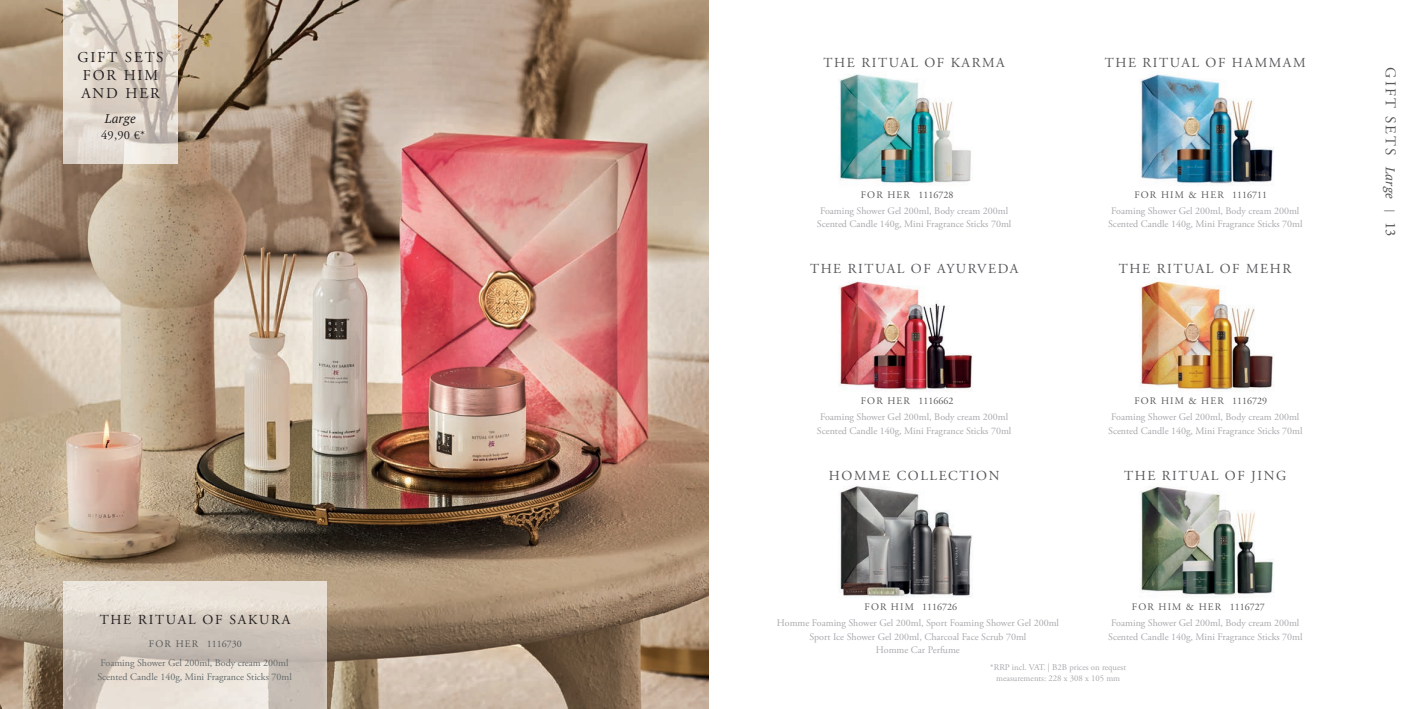
<style>
.page{position:relative;width:1418px;height:709px;background:#fff}
.page>*{position:absolute;margin:0;border:0;box-sizing:border-box;transform-origin:0 0}
.t1{font:15px/18px "Adobe Garamond Pro";letter-spacing:.125em;color:#231f20}
.t2{font:15px "Adobe Garamond Pro";letter-spacing:.14em;color:#57585a}
.t3{font:15px "Minion Pro";color:#57585a}
.t4{font:13.75px "Adobe Garamond Pro";letter-spacing:.115em;color:#57585a}
.t5{font:13.75px "Adobe Garamond Pro";letter-spacing:.125em;color:#231f20}
.t6{font:12.5px "Adobe Garamond Pro";color:#231f20}
.t7{font:italic 12.5px "PT Serif";letter-spacing:.02em;color:#231f20}
.t8{font:10px/13.8px "Adobe Garamond Pro";color:#a8a9ad;text-align:center}
.t9{font:10px/13.8px "Adobe Garamond Pro";color:#656a6a;text-align:center}
.t10{font:10px "Adobe Garamond Pro";color:#57585a}
.t11{font:10px "Adobe Garamond Pro";letter-spacing:.055em;color:#57585a}
.t12{font:8.75px/10.5px "Adobe Garamond Pro";color:#a8a9ad;text-align:center}
.s1{font-family:"PT Serif";font-style:italic;font-size:12.62px}
</style>
<div class="page">
<img style="left:0;top:0;width:709px;height:709px">
<img style="left:838px;top:74px;width:133px;height:112px">
<img style="left:1139px;top:74px;width:135px;height:112px">
<img style="left:838px;top:281px;width:135px;height:111px">
<img style="left:1141px;top:278px;width:133px;height:113px">
<img style="left:840px;top:486px;width:133px;height:111px">
<img style="left:1139px;top:486px;width:135px;height:111px">
<img style="left:64px;top:0;width:113px;height:163px">
<img style="left:64px;top:581px;width:262px;height:128px">
<h1 class="t1" style="left:77px;top:49px;width:88px">GIFT SETS<br>FOR HIM<br>AND HER</h1>
<p class="t7" style="left:105px;top:111px;width:33px">Large</p>
<p class="t6" style="left:101px;top:128px;width:46px">49,90 €*</p>
<h2 class="t4" style="left:823px;top:54px;width:183px">THE RITUAL OF KARMA</h2>
<p class="t10" style="left:860px;top:189px;width:94px">FOR HER 1116728</p>
<p class="t8" style="left:816px;top:204px;width:196px">Foaming Shower Gel 200ml, Body cream 200ml<br>Scented Candle 140g, Mini Fragrance Sticks 70ml</p>
<h2 class="t4" style="left:1104px;top:54px;width:202px">THE RITUAL OF HAMMAM</h2>
<p class="t11" style="left:1134px;top:189px;width:134px">FOR HIM &amp; HER 1116711</p>
<p class="t8" style="left:1108px;top:204px;width:196px">Foaming Shower Gel 200ml, Body cream 200ml<br>Scented Candle 140g, Mini Fragrance Sticks 70ml</p>
<h1 class="t2" style="left:1399px;top:67px;width:146px;rotate:90deg">GIFT SETS <span class="s1">Large |</span></h1>
<h1 class="t3" style="left:1400px;top:222px;width:16px;rotate:90deg">13</h1>
<h2 class="t4" style="left:810px;top:261px;width:210px">THE RITUAL OF AYURVEDA</h2>
<h2 class="t4" style="left:1118px;top:261px;width:174px">THE RITUAL OF MEHR</h2>
<p class="t10" style="left:860px;top:395px;width:94px">FOR HER 1116662</p>
<p class="t11" style="left:1134px;top:395px;width:134px">FOR HIM &amp; HER 1116729</p>
<p class="t8" style="left:816px;top:410px;width:196px">Foaming Shower Gel 200ml, Body cream 200ml<br>Scented Candle 140g, Mini Fragrance Sticks 70ml</p>
<p class="t8" style="left:1108px;top:410px;width:196px">Foaming Shower Gel 200ml, Body cream 200ml<br>Scented Candle 140g, Mini Fragrance Sticks 70ml</p>
<h2 class="t4" style="left:829px;top:467px;width:172px">HOMME COLLECTION</h2>
<h2 class="t4" style="left:1124px;top:467px;width:164px">THE RITUAL OF JING</h2>
<p class="t10" style="left:864px;top:601px;width:94px">FOR HIM 1116726</p>
<p class="t11" style="left:1131px;top:601px;width:134px">FOR HIM &amp; HER 1116727</p>
<h2 class="t5" style="left:100px;top:611px;width:192px">THE RITUAL OF SAKURA</h2>
<p class="t10" style="left:149px;top:637px;width:94px">FOR HER 1116730</p>
<p class="t8" style="left:777px;top:616px;width:283px">Homme Foaming Shower Gel 200ml, Sport Foaming Shower Gel 200ml<br>Sport Ice Shower Gel 200ml, Charcoal Face Scrub 70ml<br>Homme Car Perfume</p>
<p class="t8" style="left:1108px;top:616px;width:196px">Foaming Shower Gel 200ml, Body cream 200ml<br>Scented Candle 140g, Mini Fragrance Sticks 70ml</p>
<p class="t9" style="left:97px;top:656px;width:196px">Foaming Shower Gel 200ml, Body cream 200ml<br>Scented Candle 140g, Mini Fragrance Sticks 70ml</p>
<p class="t12" style="left:990px;top:662px;width:137px">*RRP incl. VAT. | B2B prices on request measurements: 228 x 308 x 105 mm</p>
</div>
